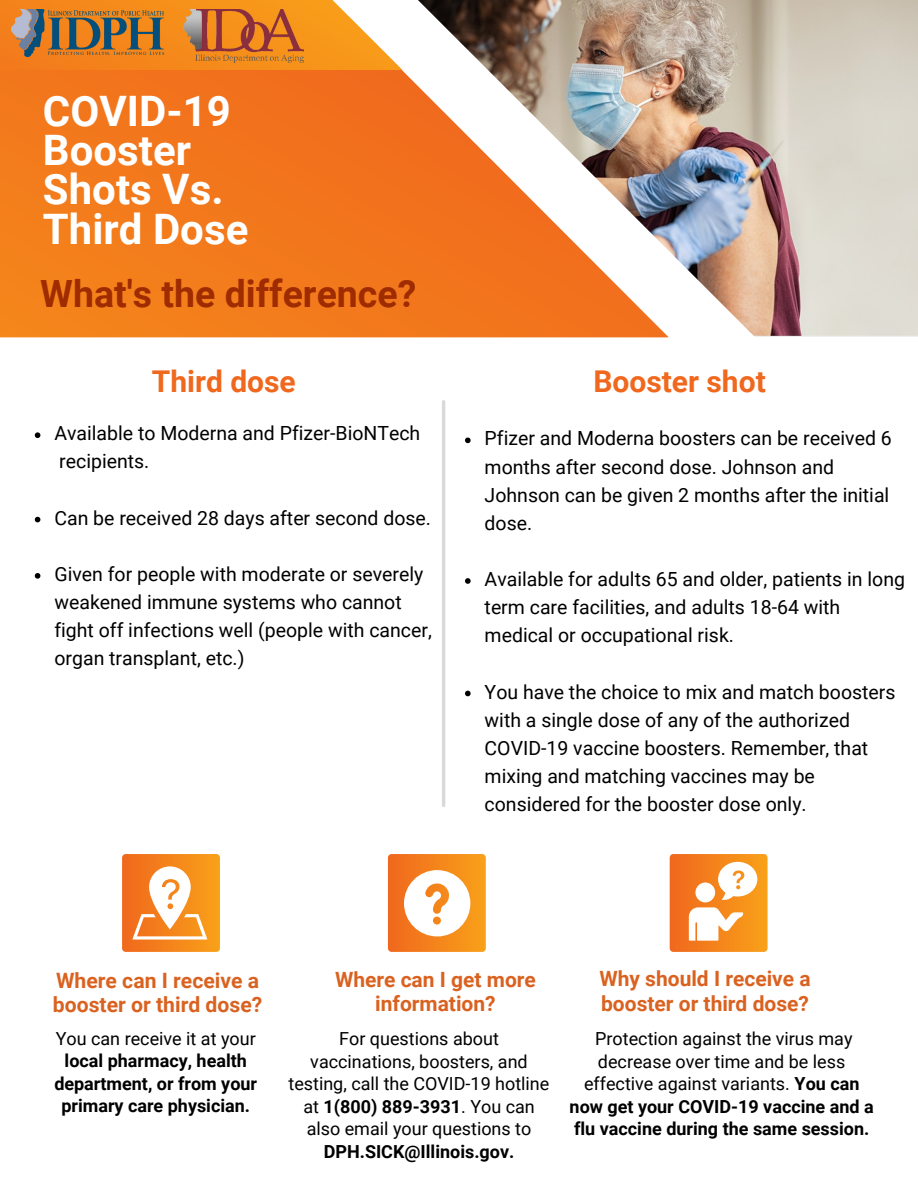
<style>
.page{position:relative;width:918px;height:1188px;background:#fff}
.page>*{position:absolute;margin:0;border:0;box-sizing:border-box;transform-origin:0 0}
.t1{font:700 42px/39.3px "Roboto";color:#fff}
.t2{font:700 37.5px "Roboto";color:#9f2b00}
.t3{font:700 30px "Roboto";color:#f0681d}
.t4{font:700 21.15px/23.2px "Roboto";color:#da6220}
.t5{font:700 21px/23.7px "Roboto";color:#da6220;text-align:center}
.t6{font:19.5px/28.2px "Roboto";color:#000}
.t7{font:18px/22.5px "Roboto";color:#000;text-align:center}
.t8{font:700 18px/22.5px "Roboto";color:#000;text-align:center}
.s1{font-weight:400}
.s2{font-weight:700}
</style>
<div class="page">
<hr style="left:442px;top:402px;width:3px;height:404px;background:#d9d9d9">
<div style="left:670px;top:854px;width:98px;height:98px;background:linear-gradient(to right,#f0681e,#f9a119);border-radius:4px"></div>
<div style="left:388px;top:854px;width:98px;height:98px;background:linear-gradient(to right,#f0681d,#f9a11a);border-radius:4px"></div>
<div style="left:122px;top:854px;width:98px;height:98px;background:linear-gradient(to right,#f0681d,#f9a019);border-radius:4px"></div>
<svg style="left:132px;top:866px;width:75px;height:74px"></svg>
<svg style="left:404px;top:870px;width:66px;height:66px"></svg>
<svg style="left:689px;top:862px;width:68px;height:79px"></svg>
<svg style="left:465px;top:438px;width:6px;height:5px"></svg>
<svg style="left:465px;top:578px;width:6px;height:6px"></svg>
<svg style="left:465px;top:691px;width:6px;height:5px"></svg>
<svg style="left:35px;top:432px;width:5px;height:6px"></svg>
<svg style="left:35px;top:517px;width:5px;height:5px"></svg>
<svg style="left:35px;top:573px;width:5px;height:6px"></svg>
<img style="left:756px;top:0;width:162px;height:336px">
<img style="left:264px;top:0;width:492px;height:338px">
<svg style="left:0;top:16px;width:669px;height:321px;fill:#f2781c"></svg>
<svg style="left:0;top:0;width:402px;height:70px"></svg>
<img style="left:183px;top:9px;width:121px;height:53px">
<img style="left:11px;top:9px;width:153px;height:48px">
<p class="t1" style="left:43px;top:92px;width:207px">COVID-19<br>Booster<br>Shots Vs.<br>Third Dose</p>
<p class="t2" style="left:40px;top:272px;width:378px">What's the difference?</p>
<p class="t3" style="left:152px;top:364px;width:146px">Third dose</p>
<p class="t3" style="left:593px;top:364px;width:174px">Booster shot</p>
<p class="t6" style="left:54px;top:420px;width:367px">Available to Moderna and Pfizer-BioNTech recipients.</p>
<p class="t6" style="left:54px;top:504px;width:378px">Can be received 28 days after second dose.</p>
<p class="t6" style="left:54px;top:560px;width:379px">Given for people with moderate or severely weakened immune systems who cannot fight off infections well (people with cancer, organ transplant, etc.)</p>
<p class="t6" style="left:485px;top:425px;width:409px">Pfizer and Moderna boosters can be received 6 months after second dose. Johnson and Johnson can be given 2 months after the initial dose.</p>
<p class="t6" style="left:485px;top:565px;width:422px">Available for adults 65 and older, patients in long term care facilities, and adults 18-64 with medical or occupational risk.</p>
<p class="t6" style="left:485px;top:678px;width:412px">You have the choice to mix and match boosters with a single dose of any of the authorized COVID-19 vaccine boosters. Remember, that mixing and matching vaccines may be considered for the booster dose only.</p>
<p class="t4" style="left:53px;top:969px;width:211px">Where can I receive a booster or third dose?</p>
<p class="t5" style="left:599px;top:967px;width:213px;line-height:24.8px;text-align:left">Why should I receive a booster or third dose?</p>
<p class="t5" style="left:335px;top:968px;width:202px">Where can I get more information?</p>
<p class="t8" style="left:54px;top:1028px;width:204px"><span class="s1">You can receive it at your </span>local pharmacy, health department, or from your primary care physician.</p>
<p class="t7" style="left:289px;top:1028px;width:262px">For questions about vaccinations, boosters, and testing, call the COVID-19 hotline at <span class="s2">1(800) 889-3931</span>. You can also email your questions to<br><span class="s2">DPH.SICK@Illinois.gov.</span></p>
<p class="t7" style="left:570px;top:1028px;width:306px">Protection against the virus may decrease over time and be less effective against variants. <span class="s2">You can now get your COVID-19 vaccine and a flu vaccine during the same session.</span></p>
</div>
